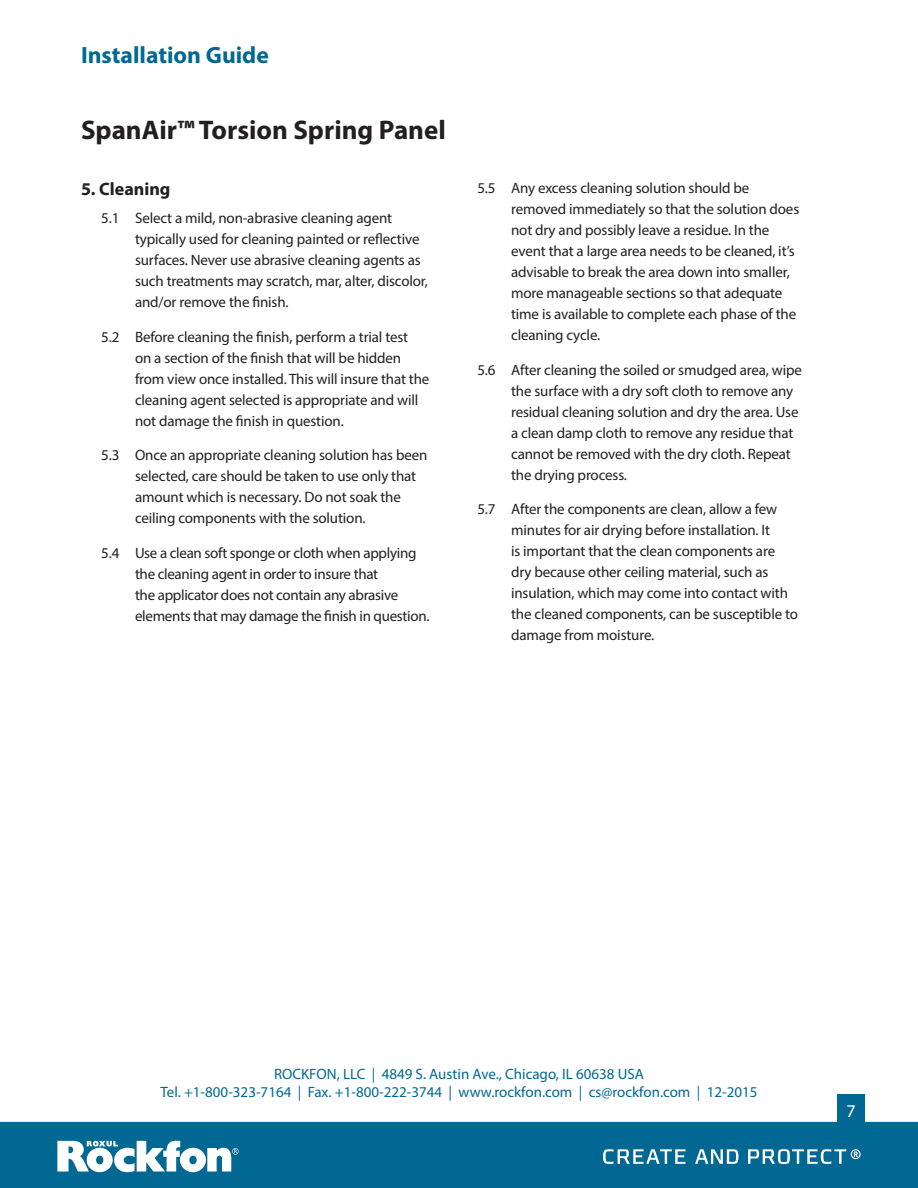
<style>
.page{position:relative;width:918px;height:1188px;background:#fff}
.page>*{position:absolute;margin:0;border:0;box-sizing:border-box;transform-origin:0 0}
.t1{font:700 27px "Myriad Pro";color:#231f20}
.t2{font:700 23.7px "Myriad Pro";color:#006892}
.t3{font:700 18px "Myriad Pro";color:#231f20}
.t4{font:18px "Myriad Pro";color:#fff}
.t5{font:15px/21px "Myriad Pro";letter-spacing:-.01em;color:#231f20}
.t6{font:15px/18px "Myriad Pro";color:#006892;text-align:center}
</style>
<div class="page">
<div style="left:0;top:1122px;width:918px;height:66px;background:#006892"></div>
<svg style="left:695px;top:1149px;width:43px;height:15px"></svg>
<svg style="left:748px;top:1149px;width:113px;height:15px"></svg>
<svg style="left:603px;top:1149px;width:83px;height:15px"></svg>
<svg style="left:57px;top:1141px;width:182px;height:31px"></svg>
<div style="left:837px;top:1095px;width:28px;height:30px;background:#006892"></div>
<h2 class="t2" style="left:81px;top:40px;width:189px">Installation Guide</h2>
<h1 class="t1" style="left:81px;top:113px;width:366px">SpanAir™ Torsion Spring Panel</h1>
<p class="t3" style="left:81px;top:178px;width:91px">5. Cleaning</p>
<p class="t5" style="left:135px;top:207px;width:295px;text-indent:-34px">5.1 Select a mild, non-abrasive cleaning agent typically used for cleaning painted or reflective surfaces. Never use abrasive cleaning agents as such treatments may scratch, mar, alter, discolor, and/or remove the finish.</p>
<p class="t5" style="left:135px;top:326px;width:296px;text-indent:-34px">5.2 Before cleaning the finish, perform a trial test<br>on a section of the finish that will be hidden from view once installed. This will insure that the cleaning agent selected is appropriate and will not damage the finish in question.</p>
<p class="t5" style="left:135px;top:444px;width:294px;text-indent:-34px">5.3 Once an appropriate cleaning solution has been selected, care should be taken to use only that amount which is necessary. Do not soak the ceiling components with the solution.</p>
<p class="t5" style="left:135px;top:542px;width:296px;text-indent:-34px">5.4 Use a clean soft sponge or cloth when applying the cleaning agent in order to insure that<br>the applicator does not contain any abrasive elements that may damage the finish in question.</p>
<p class="t5" style="left:511px;top:177px;width:290px;text-indent:-34px">5.5 Any excess cleaning solution should be removed immediately so that the solution does not dry and possibly leave a residue. In the event that a large area needs to be cleaned, it’s advisable to break the area down into smaller, more manageable sections so that adequate time is available to complete each phase of the cleaning cycle.</p>
<p class="t5" style="left:511px;top:359px;width:292px;text-indent:-34px">5.6 After cleaning the soiled or smudged area, wipe the surface with a dry soft cloth to remove any residual cleaning solution and dry the area. Use a clean damp cloth to remove any residue that cannot be removed with the dry cloth. Repeat the drying process.</p>
<p class="t5" style="left:511px;top:498px;width:289px;text-indent:-34px">5.7 After the components are clean, allow a few minutes for air drying before installation. It<br>is important that the clean components are dry because other ceiling material, such as insulation, which may come into contact with the cleaned components, can be susceptible to damage from moisture.</p>
<p class="t6" style="left:160px;top:1065px;width:599px">ROCKFON, LLC | 4849 S. Austin Ave., Chicago, IL 60638 USA<br>Tel. +1-800-323-7164 | Fax. +1-800-222-3744 | www.rockfon.com | cs@rockfon.com | 12-2015</p>
<p class="t4" style="left:847px;top:1099px;width:11px">7</p>
</div>
